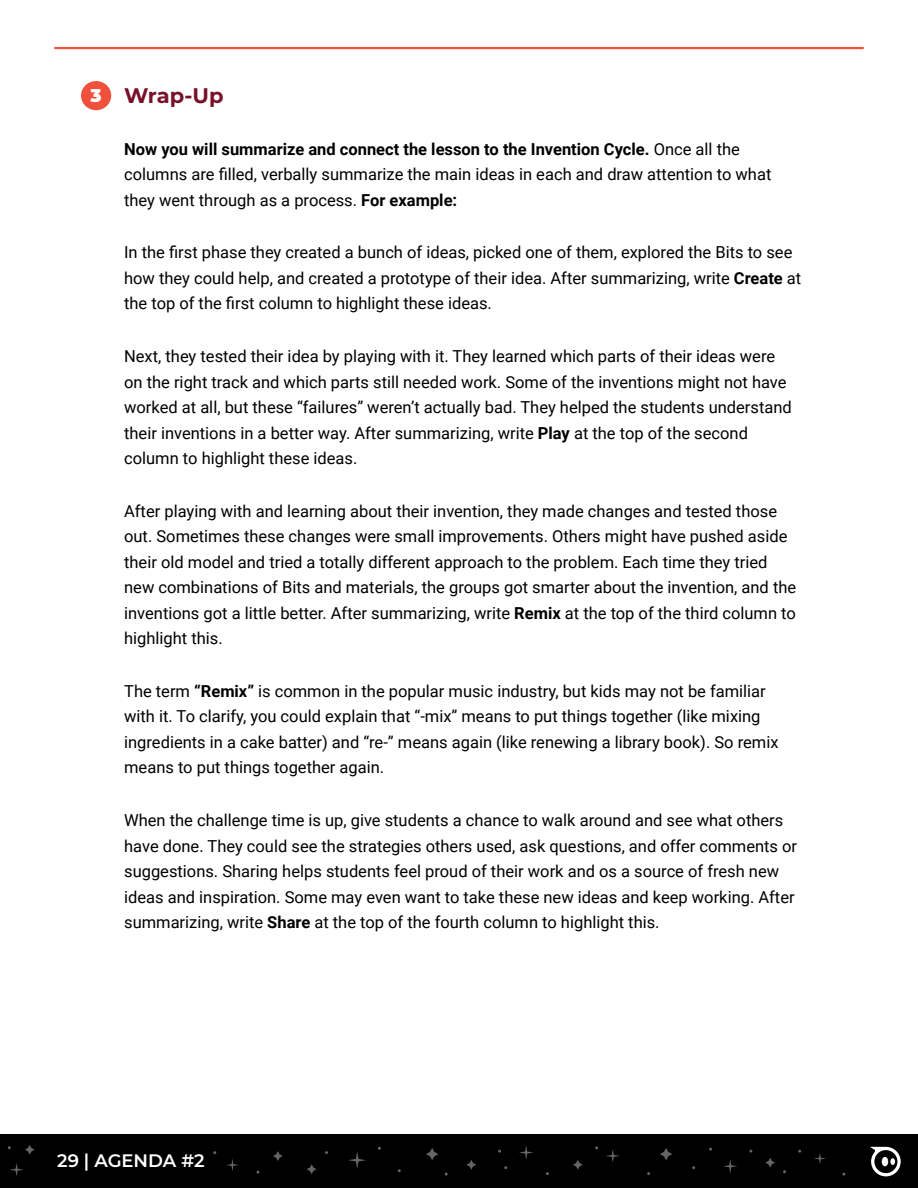
<style>
.page{position:relative;width:918px;height:1188px;background:#fff}
.page>*{position:absolute;margin:0;border:0;box-sizing:border-box;transform-origin:0 0}
.t1{font:700 21px "Montserrat";letter-spacing:-.005em;color:#791029}
.t2{font:600 18px "Montserrat";color:#fff}
.t3{font:16.5px/25.5px "Roboto";color:#000}
.s1{font-weight:900;font-size:18px;color:#fff}
.s2{font-weight:700}
</style>
<div class="page">
<div style="left:0;top:1134px;width:918px;height:54px;background:#000"></div>
<svg style="left:870px;top:1147px;width:31px;height:29px"></svg>
<div style="left:882px;top:1157px;width:6px;height:9px;background:#fff;border-radius:50%"></div>
<svg style="left:348px;top:1151px;width:18px;height:18px"></svg>
<svg style="left:227px;top:1159px;width:11px;height:12px"></svg>
<svg style="left:606px;top:1149px;width:14px;height:13px"></svg>
<svg style="left:10px;top:1163px;width:14px;height:13px"></svg>
<svg style="left:426px;top:1148px;width:12px;height:12px"></svg>
<svg style="left:466px;top:1160px;width:10px;height:10px"></svg>
<svg style="left:273px;top:1151px;width:10px;height:10px"></svg>
<svg style="left:765px;top:1158px;width:10px;height:10px"></svg>
<svg style="left:660px;top:1148px;width:12px;height:12px"></svg>
<svg style="left:573px;top:1160px;width:10px;height:10px"></svg>
<svg style="left:307px;top:1164px;width:10px;height:10px"></svg>
<svg style="left:25px;top:1145px;width:10px;height:10px"></svg>
<svg style="left:519px;top:1146px;width:14px;height:14px"></svg>
<svg style="left:723px;top:1159px;width:14px;height:14px"></svg>
<svg style="left:814px;top:1153px;width:12px;height:11px"></svg>
<hr style="left:55px;top:47px;width:808px;height:2px;background:#f0513d">
<div style="left:81px;top:81px;width:30px;height:29px;background:#f0513d;border-radius:50%"></div>
<p class="t1" style="left:91px;top:81px;width:134px"><span class="s1">3</span> Wrap-Up</p>
<p class="t3" style="left:124px;top:136px;width:649px"><span class="s2">Now you will summarize and connect the lesson to the Invention Cycle.</span> Once all the columns are filled, verbally summarize the main ideas in each and draw attention to what they went through as a process. <span class="s2">For example:</span></p>
<p class="t3" style="left:124px;top:239px;width:679px">In the first phase they created a bunch of ideas, picked one of them, explored the Bits to see how they could help, and created a prototype of their idea. After summarizing, write <span class="s2">Create</span> at the top of the first column to highlight these ideas.</p>
<p class="t3" style="left:124px;top:343px;width:669px">Next, they tested their idea by playing with it. They learned which parts of their ideas were on the right track and which parts still needed work. Some of the inventions might not have worked at all, but these “failures” weren’t actually bad. They helped the students understand their inventions in a better way. After summarizing, write <span class="s2">Play</span> at the top of the second column to highlight these ideas.</p>
<p class="t3" style="left:124px;top:498px;width:674px">After playing with and learning about their invention, they made changes and tested those out. Sometimes these changes were small improvements. Others might have pushed aside their old model and tried a totally different approach to the problem. Each time they tried new combinations of Bits and materials, the groups got smarter about the invention, and the inventions got a little better. After summarizing, write <span class="s2">Remix</span> at the top of the third column to highlight this.</p>
<p class="t3" style="left:124px;top:678px;width:656px">The term <span class="s2">“Remix”</span> is common in the popular music industry, but kids may not be familiar with it. To clarify, you could explain that “-mix” means to put things together (like mixing ingredients in a cake batter) and “re-” means again (like renewing a library book). So remix means to put things together again.</p>
<p class="t3" style="left:124px;top:807px;width:675px">When the challenge time is up, give students a chance to walk around and see what others have done. They could see the strategies others used, ask questions, and offer comments or suggestions. Sharing helps students feel proud of their work and os a source of fresh new ideas and inspiration. Some may even want to take these new ideas and keep working. After summarizing, write <span class="s2">Share</span> at the top of the fourth column to highlight this.</p>
<p class="t2" style="left:57px;top:1148px;width:149px">29 | AGENDA #2</p>
</div>
